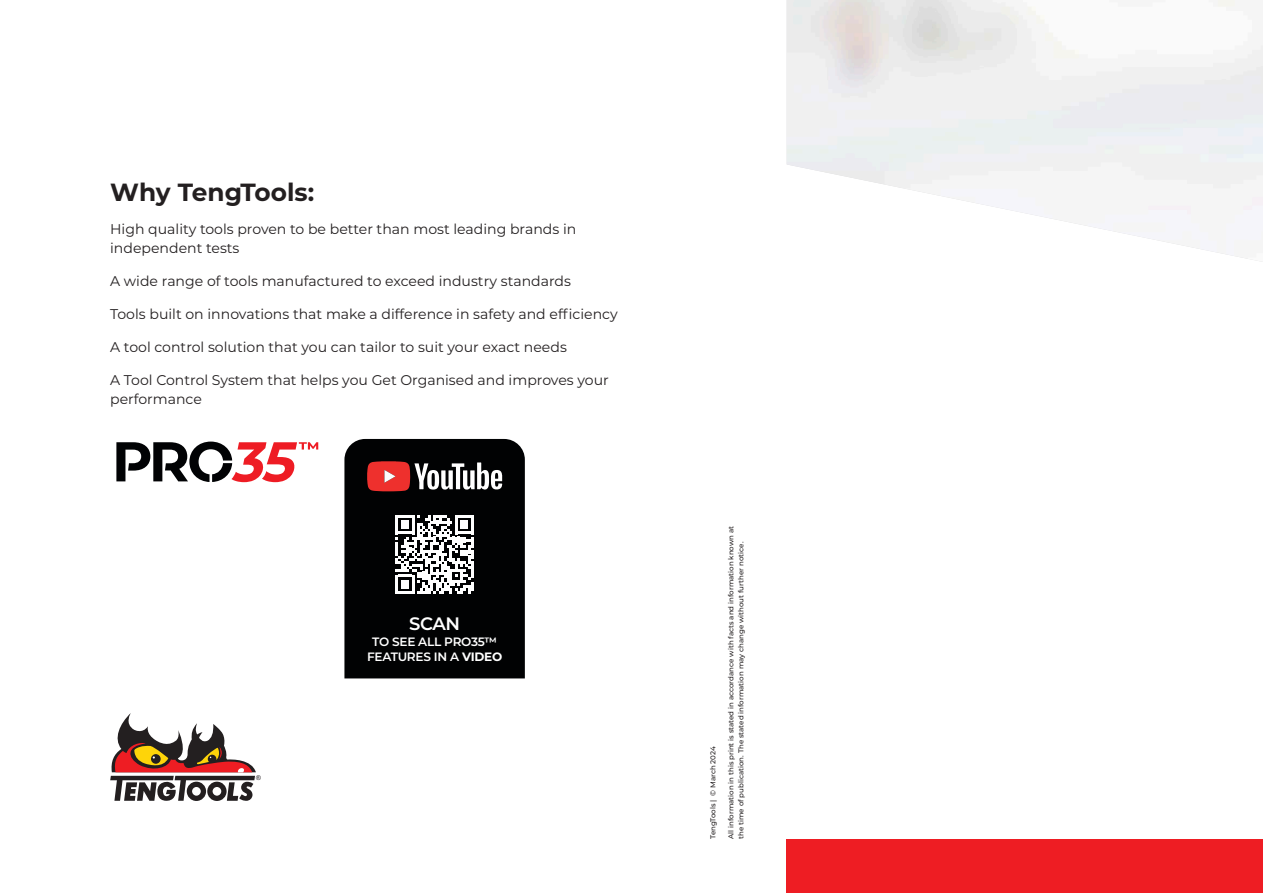
<style>
.page{position:relative;width:1263px;height:893px;background:#fff}
.page>*{position:absolute;margin:0;border:0;box-sizing:border-box;transform-origin:0 0}
.t1{font:700 24.75px "Montserrat";color:#231f20}
.t2{font:600 18px "Montserrat";color:#fff}
.t3{font:14.1px/19px "Montserrat";color:#231f20}
.t4{font:600 12.15px/15.6px "Montserrat";letter-spacing:-.02em;color:#fff;text-align:center}
.t5{font:500 7.05px/9.8px "Montserrat";color:#231f20}
.t6{font:6.45px "Arial";color:#231f20}
.s1{font-weight:700}
.s2{font-family:"Open Sans";font-weight:400}
</style>
<div class="page">
<svg style="left:110px;top:713px;width:146px;height:88px"></svg>
<div style="left:787px;top:839px;width:476px;height:54px;background:#ee1d23"></div>
<svg style="left:116px;top:442px;width:202px;height:40px"></svg>
<svg style="left:344px;top:439px;width:181px;height:239px;background:#262223"></svg>
<p class="t1" style="left:110px;top:174px;width:206px">Why TengTools:</p>
<p class="t3" style="left:110px;top:219px;width:468px">High quality tools proven to be better than most leading brands in independent tests</p>
<p class="t3" style="left:110px;top:271px;width:462px">A wide range of tools manufactured to exceed industry standards</p>
<p class="t3" style="left:110px;top:304px;width:509px">Tools built on innovations that make a difference in safety and efficiency</p>
<p class="t3" style="left:110px;top:337px;width:458px">A tool control solution that you can tailor to suit your exact needs</p>
<p class="t3" style="left:110px;top:369px;width:500px">A Tool Control System that helps you Get Organised and improves your performance</p>
<p class="t6" style="left:256px;top:773px;width:6px">®</p>
<p class="t2" style="left:409px;top:611px;width:53px">SCAN</p>
<p class="t4" style="left:367px;top:633px;width:137px">TO SEE ALL PRO35™<br>FEATURES IN A <span class="s1">VIDEO</span></p>
<p class="t5" style="left:708px;top:839px;width:94px;rotate:-90deg">TengTools | <span class="s2">©</span> March 2024</p>
<p class="t5" style="left:726px;top:839px;width:314px;rotate:-90deg">All information in this print is stated in accordance with facts and information known at the time of publication. The stated information may change without further notice.</p>
</div>
